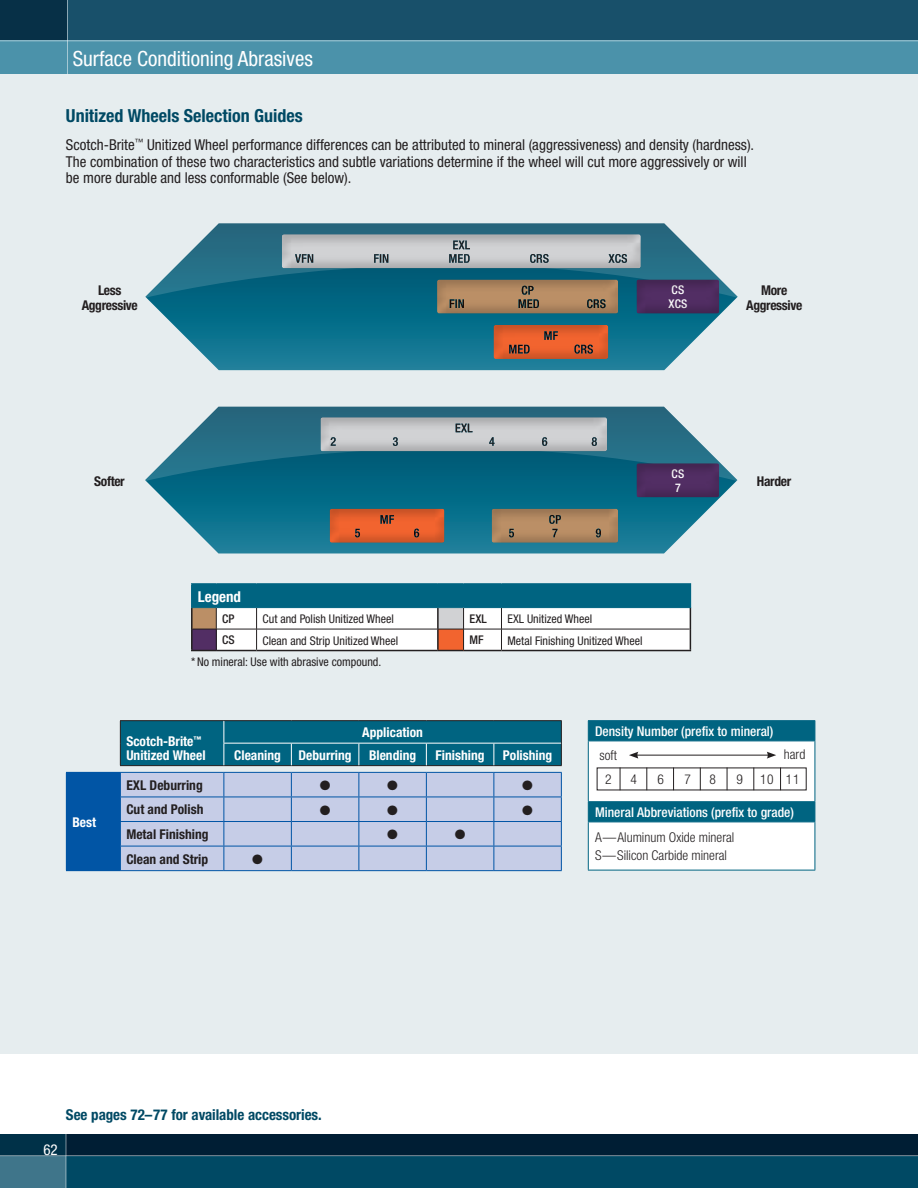
<style>
.page{position:relative;width:918px;height:1188px;background:#fff}
.page>*{position:absolute;margin:0;border:0;box-sizing:border-box;transform-origin:0 0}
.t1{font:condensed 21px "Helvetica Neue";color:#fff}
.t2{font:700 condensed 18px "Helvetica Neue";color:#004964}
.t3{font:condensed 15px/16.5px "Helvetica Neue";color:#231f20}
.t4{font:700 condensed 15px "Helvetica Neue";letter-spacing:-.005em;color:#004964}
.t5{font:700 condensed 15px "Helvetica Neue";color:#fff}
.t6{font:condensed 15px "Helvetica Neue";color:#fff}
.t7{font:500 condensed 13.5px/25.3px "Helvetica Neue";color:#fff}
.t8{font:700 condensed 13.5px/13.5px "Helvetica Neue";color:#fff}
.t9{font:700 condensed 13.5px "Helvetica Neue";color:#231f20}
.t10{font:300 condensed 13.5px "Helvetica Neue";color:#231f20}
.t11{font:700 condensed 13.5px/15px "Helvetica Neue";letter-spacing:-.025em;color:#231f20;text-align:center}
.t12{font:13.5px "Zapf Dingbats";color:#231f20}
.t13{font:condensed 12px "Helvetica Neue";color:#231f20}
.t14{font:500 condensed 12px "Helvetica Neue";color:#231f20}
.t15{font:500 condensed 12px/13.5px "Helvetica Neue";letter-spacing:.02em;color:#fff}
.s1{font-weight:300;color:#231f20}
</style>
<div class="page">
<div style="left:0;top:74px;width:918px;height:980px;background:#e6edef"></div>
<svg style="left:146px;top:298px;width:591px;height:72px;background:#2e859d"></svg>
<svg style="left:145px;top:223px;width:593px;height:75px"></svg>
<div style="left:493px;top:322px;width:117px;height:37px;background:#231f20;opacity:.5"></div>
<div style="left:281px;top:231px;width:362px;height:38px;background:#231f20;opacity:.5"></div>
<div style="left:436px;top:277px;width:184px;height:37px;background:#231f20;opacity:.5"></div>
<div style="left:635px;top:277px;width:87px;height:37px;background:#231f20;opacity:.5"></div>
<svg style="left:146px;top:481px;width:591px;height:73px"></svg>
<svg style="left:145px;top:407px;width:592px;height:74px"></svg>
<div style="left:320px;top:414px;width:292px;height:38px;background:#231f20;opacity:.5"></div>
<div style="left:491px;top:506px;width:129px;height:37px;background:#231f20;opacity:.5"></div>
<div style="left:635px;top:460px;width:87px;height:38px;background:#231f20;opacity:.5"></div>
<div style="left:329px;top:506px;width:117px;height:37px;background:#231f20;opacity:.5"></div>
<hr style="left:191px;top:583px;width:25px;height:2px;background:#006481">
<hr style="left:216px;top:583px;width:41px;height:2px;background:#006481">
<hr style="left:257px;top:583px;width:181px;height:2px;background:#006481">
<hr style="left:438px;top:583px;width:26px;height:2px;background:#006481">
<hr style="left:464px;top:583px;width:37px;height:2px;background:#006481">
<hr style="left:501px;top:583px;width:190px;height:2px;background:#006481">
<svg style="left:191px;top:585px;width:500px;height:66px;background:#99b8c1"></svg>
<hr style="left:464px;top:607px;width:37px;height:1px;background:#006481">
<hr style="left:501px;top:607px;width:190px;height:1px;background:#006481">
<div style="left:66px;top:772px;width:54px;height:99px;background:#0155a5"></div>
<div style="left:121px;top:773px;width:440px;height:97px;background:#c6cde7"></div>
<hr style="left:120px;top:772px;width:104px;height:1px;background:#0155a5">
<hr style="left:224px;top:772px;width:67px;height:1px;background:#0155a5">
<hr style="left:291px;top:772px;width:68px;height:1px;background:#0155a5">
<hr style="left:359px;top:772px;width:67px;height:1px;background:#0155a5">
<hr style="left:426px;top:772px;width:68px;height:1px;background:#0155a5">
<hr style="left:494px;top:772px;width:68px;height:1px;background:#0155a5">
<hr style="left:224px;top:797px;width:67px;height:1px;background:#0155a5">
<hr style="left:291px;top:797px;width:68px;height:1px;background:#0155a5">
<hr style="left:359px;top:797px;width:67px;height:1px;background:#0155a5">
<hr style="left:426px;top:797px;width:68px;height:1px;background:#0155a5">
<hr style="left:494px;top:797px;width:68px;height:1px;background:#0155a5">
<hr style="left:224px;top:821px;width:67px;height:1px;background:#0155a5">
<hr style="left:291px;top:821px;width:68px;height:1px;background:#0155a5">
<hr style="left:359px;top:821px;width:67px;height:1px;background:#0155a5">
<hr style="left:426px;top:821px;width:68px;height:1px;background:#0155a5">
<hr style="left:494px;top:821px;width:68px;height:1px;background:#0155a5">
<hr style="left:224px;top:846px;width:67px;height:1px;background:#0155a5">
<hr style="left:291px;top:846px;width:68px;height:1px;background:#0155a5">
<svg style="left:291px;top:773px;width:1px;height:97px"></svg>
<hr style="left:359px;top:846px;width:67px;height:1px;background:#0155a5">
<svg style="left:358px;top:773px;width:1px;height:97px"></svg>
<hr style="left:426px;top:846px;width:68px;height:1px;background:#0155a5">
<svg style="left:426px;top:773px;width:1px;height:97px"></svg>
<hr style="left:494px;top:846px;width:68px;height:1px;background:#0155a5">
<svg style="left:494px;top:773px;width:1px;height:97px"></svg>
<svg style="left:561px;top:773px;width:1px;height:97px"></svg>
<hr style="left:224px;top:870px;width:67px;height:1px;background:#0155a5">
<hr style="left:291px;top:870px;width:68px;height:1px;background:#0155a5">
<hr style="left:359px;top:870px;width:67px;height:1px;background:#0155a5">
<hr style="left:426px;top:870px;width:68px;height:1px;background:#0155a5">
<hr style="left:494px;top:870px;width:68px;height:1px;background:#0155a5">
<hr style="left:120px;top:797px;width:104px;height:1px;background:#0155a5">
<hr style="left:120px;top:821px;width:104px;height:1px;background:#0155a5">
<hr style="left:120px;top:846px;width:104px;height:1px;background:#0155a5">
<svg style="left:120px;top:773px;width:1px;height:97px"></svg>
<svg style="left:224px;top:773px;width:1px;height:97px"></svg>
<hr style="left:120px;top:870px;width:104px;height:1px;background:#0155a5">
<hr style="left:120px;top:720px;width:104px;height:1px;background:#231f20">
<hr style="left:224px;top:720px;width:67px;height:1px;background:#231f20">
<hr style="left:291px;top:720px;width:68px;height:1px;background:#231f20">
<hr style="left:359px;top:720px;width:67px;height:1px;background:#231f20">
<hr style="left:426px;top:720px;width:68px;height:1px;background:#231f20">
<hr style="left:494px;top:720px;width:68px;height:1px;background:#231f20">
<svg style="left:120px;top:721px;width:442px;height:45px;background:#066581"></svg>
<hr style="left:494px;top:743px;width:67px;height:1px;background:#fff">
<hr style="left:588px;top:720px;width:227px;height:1px;background:#006481">
<hr style="left:588px;top:870px;width:227px;height:1px;background:#006481">
<svg style="left:588px;top:721px;width:228px;height:149px;background:#afccd4"></svg>
<div style="left:0;top:1134px;width:918px;height:54px;background:#004964"></div>
<div style="left:0;top:1134px;width:66px;height:54px;background:#3f758a"></div>
<svg style="left:0;top:1134px;width:918px;height:21px;background:#001f35"></svg>
<hr style="left:66px;top:1134px;width:1px;height:54px;background:#fff">
<hr style="left:0;top:1155px;width:918px;height:1px;background:#fff">
<svg style="left:0;top:0;width:918px;height:74px;background:#306f88"></svg>
<div style="left:0;top:0;width:68px;height:40px;background:#073047"></div>
<hr style="left:67px;top:0;width:1px;height:74px;background:#fff">
<hr style="left:0;top:40px;width:918px;height:1px;background:#fff">
<p class="t1" style="left:73px;top:46px;width:242px">Surface Conditioning Abrasives</p>
<p class="t2" style="left:66px;top:105px;width:238px">Unitized Wheels Selection Guides</p>
<p class="t3" style="left:66px;top:136px;width:690px">Scotch-Brite<sup>™</sup> Unitized Wheel performance differences can be attributed to mineral (aggressiveness) and density (hardness).<br>The combination of these two characteristics and subtle variations determine if the wheel will cut more aggressively or will be more durable and less conformable (See below).</p>
<p class="t11" style="left:82px;top:282px;width:58px">Less<br>Aggressive</p>
<p class="t15" style="left:668px;top:283px;width:20px">CS<br>XCS</p>
<p class="t11" style="left:746px;top:282px;width:58px">More<br>Aggressive</p>
<p class="t15" style="left:672px;top:467px;width:14px">CS<br>7</p>
<p class="t9" style="left:94px;top:473px;width:32px">Softer</p>
<p class="t9" style="left:757px;top:473px;width:36px">Harder</p>
<p class="t8" style="left:72px;top:815px;width:25px">Best</p>
<p class="t5" style="left:198px;top:587px;width:45px">Legend</p>
<p class="t14" style="left:222px;top:612px;width:14px">CP</p>
<p class="t13" style="left:263px;top:612px;width:133px">Cut and Polish Unitized Wheel</p>
<p class="t14" style="left:470px;top:612px;width:19px">EXL</p>
<p class="t13" style="left:507px;top:612px;width:86px">EXL Unitized Wheel</p>
<p class="t14" style="left:222px;top:633px;width:14px">CS</p>
<p class="t13" style="left:263px;top:633px;width:137px">Clean and Strip Unitized Wheel</p>
<p class="t14" style="left:470px;top:633px;width:16px">MF</p>
<p class="t13" style="left:507px;top:633px;width:137px">Metal Finishing Unitized Wheel</p>
<p class="t13" style="left:191px;top:654px;width:192px">* No mineral: Use with abrasive compound.</p>
<p class="t8" style="left:126px;top:734px;width:81px">Scotch-Brite<sup>™<br></sup>Unitized Wheel</p>
<p class="t8" style="left:362px;top:725px;width:62px">Application</p>
<p class="t8" style="left:234px;top:748px;width:48px">Cleaning</p>
<p class="t8" style="left:299px;top:748px;width:55px">Deburring</p>
<p class="t8" style="left:369px;top:748px;width:49px">Blending</p>
<p class="t8" style="left:436px;top:748px;width:50px">Finishing</p>
<p class="t8" style="left:503px;top:748px;width:51px">Polishing</p>
<p class="t9" style="left:126px;top:777px;width:78px">EXL Deburring</p>
<p class="t12" style="left:320px;top:779px;width:12px">●</p>
<p class="t12" style="left:387px;top:779px;width:12px">●</p>
<p class="t12" style="left:522px;top:779px;width:12px">●</p>
<p class="t9" style="left:126px;top:801px;width:79px">Cut and Polish</p>
<p class="t12" style="left:320px;top:804px;width:12px">●</p>
<p class="t12" style="left:387px;top:804px;width:12px">●</p>
<p class="t12" style="left:522px;top:804px;width:12px">●</p>
<p class="t9" style="left:126px;top:826px;width:84px">Metal Finishing</p>
<p class="t12" style="left:387px;top:828px;width:12px">●</p>
<p class="t12" style="left:455px;top:828px;width:12px">●</p>
<p class="t9" style="left:126px;top:851px;width:83px">Clean and Strip</p>
<p class="t12" style="left:252px;top:853px;width:12px">●</p>
<p class="t7" style="left:595px;top:718px;width:180px">Density Number (prefix to mineral)</p>
<p class="t10" style="left:600px;top:747px;width:19px">soft</p>
<p class="t10" style="left:784px;top:747px;width:23px">hard</p>
<p class="t10" style="left:605px;top:771px;width:8px">2</p>
<p class="t10" style="left:631px;top:771px;width:8px">4</p>
<p class="t10" style="left:658px;top:771px;width:8px">6</p>
<p class="t10" style="left:685px;top:771px;width:8px">7</p>
<p class="t10" style="left:710px;top:771px;width:8px">8</p>
<p class="t10" style="left:737px;top:771px;width:8px">9</p>
<p class="t10" style="left:760px;top:771px;width:41px">10 11</p>
<p class="t7" style="left:595px;top:799px;width:200px">Mineral Abbreviations (prefix to grade)<br><span class="s1">A—Aluminum Oxide mineral</span></p>
<p class="t10" style="left:595px;top:848px;width:134px">S—Silicon Carbide mineral</p>
<p class="t6" style="left:43px;top:1141px;width:16px">62</p>
<p class="t4" style="left:66px;top:1106px;width:257px">See pages 72–77 for available accessories.</p>
</div>
